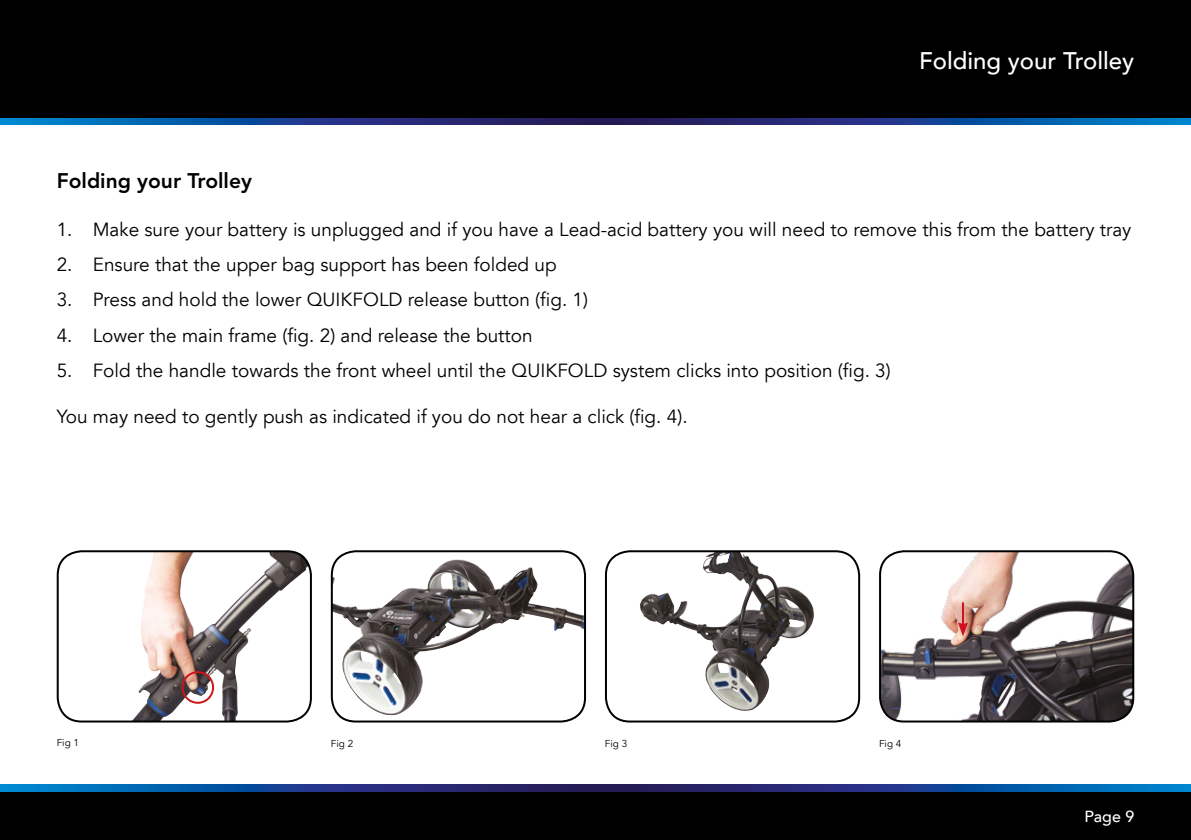
<style>
.page{position:relative;width:1191px;height:840px;background:#fff}
.page>*{position:absolute;margin:0;border:0;box-sizing:border-box;transform-origin:0 0}
.t1{font:500 24px "Avenir LT";color:#fff}
.t2{font:800 21px "Avenir LT Std";color:#000}
.t3{font:19px "Avenir LT";color:#000}
.t4{font:500 16px "Avenir LT";color:#fff}
.t5{font:10px "Avenir LT";color:#000}
</style>
<div class="page">
<div style="left:0;top:790px;width:1191px;height:49px;background:#000"></div>
<div style="left:0;top:0;width:1191px;height:118px;background:#000"></div>
<svg style="left:1px;top:784px;width:1190px;height:6px;background:#15448f"></svg>
<svg style="left:0;top:118px;width:1191px;height:6px;background:#15448f"></svg>
<img style="left:880px;top:551px;width:253px;height:170px">
<div style="left:879px;top:550px;width:255px;height:172px;border:2px solid #000;border-radius:24px"></div>
<svg style="left:606px;top:551px;width:253px;height:170px"></svg>
<img style="left:639px;top:553px;width:110px;height:110px">
<div style="left:605px;top:550px;width:255px;height:172px;border:2px solid #000;border-radius:24px"></div>
<img style="left:332px;top:562px;width:253px;height:153px">
<div style="left:331px;top:550px;width:255px;height:172px;border:2px solid #000;border-radius:24px"></div>
<img style="left:133px;top:553px;width:144px;height:166px">
<div style="left:57px;top:550px;width:255px;height:172px;border:2px solid #000;border-radius:24px"></div>
<div style="left:181px;top:670px;width:33px;height:33px;border:2px solid #cd171a;border-radius:50%"></div>
<hr style="left:962px;top:602px;width:2px;height:23px;background:#d01021">
<svg style="left:958px;top:622px;width:10px;height:14px"></svg>
<p class="t1" style="left:919px;top:47px;width:217px">Folding your Trolley</p>
<p class="t2" style="left:57px;top:168px;width:197px">Folding your Trolley</p>
<p class="t3" style="left:57px;top:218px;width:1076px">1. Make sure your battery is unplugged and if you have a Lead-acid battery you will need to remove this from the battery tray</p>
<p class="t3" style="left:57px;top:253px;width:501px">2. Ensure that the upper bag support has been folded up</p>
<p class="t3" style="left:57px;top:289px;width:533px">3. Press and hold the lower QUIKFOLD release button (fig. 1)</p>
<p class="t3" style="left:57px;top:324px;width:477px">4. Lower the main frame (fig. 2) and release the button</p>
<p class="t3" style="left:57px;top:359px;width:835px">5. Fold the handle towards the front wheel until the QUIKFOLD system clicks into position (fig. 3)</p>
<p class="t3" style="left:57px;top:405px;width:632px">You may need to gently push as indicated if you do not hear a click (fig. 4).</p>
<p class="t5" style="left:57px;top:736px;width:24px">Fig 1</p>
<p class="t5" style="left:331px;top:737px;width:24px">Fig 2</p>
<p class="t5" style="left:605px;top:737px;width:24px">Fig 3</p>
<p class="t5" style="left:879px;top:737px;width:24px">Fig 4</p>
<p class="t4" style="left:1084px;top:806px;width:51px">Page 9</p>
</div>
